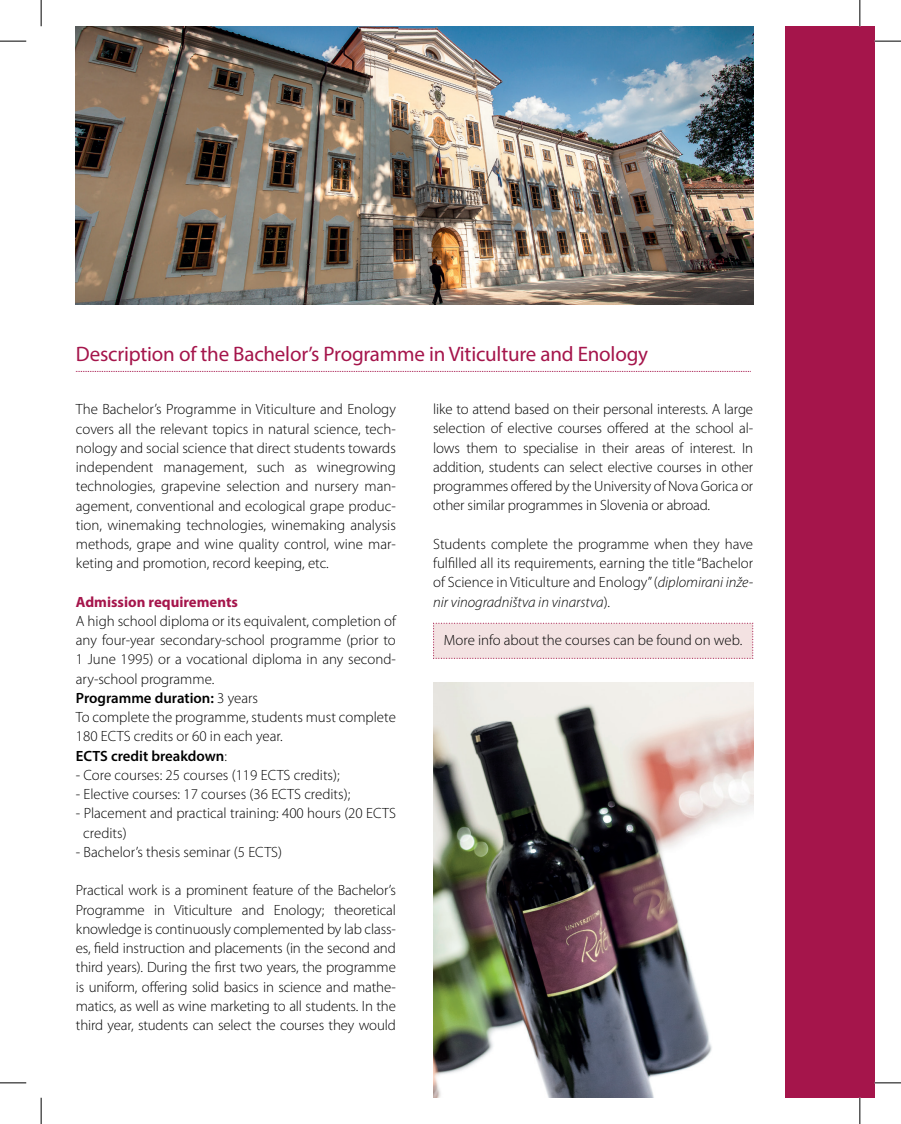
<style>
.page{position:relative;width:901px;height:1124px;background:#fff}
.page>*{position:absolute;margin:0;border:0;box-sizing:border-box;transform-origin:0 0}
.t1{font:21px "Myriad Pro";letter-spacing:-.01em;color:#a5154b}
.t2{font:300 14.88px/19.2px "Myriad Pro";color:#000;text-align:justify}
.t3{font:700 14.88px "Myriad Pro";color:#a5154b}
.s1{font-weight:600}
.s2{font-style:italic}
</style>
<div class="page">
<img style="left:433px;top:682px;width:320px;height:416px">
<div style="left:785px;top:26px;width:90px;height:1072px;background:#a5154b"></div>
<svg style="left:433px;top:622px;width:320px;height:37px;background:#f1dedf"></svg>
<svg style="left:76px;top:371px;width:675px;height:1px"></svg>
<img style="left:76px;top:26px;width:677px;height:279px">
<svg style="left:0;top:41px;width:26px;height:1px"></svg>
<svg style="left:875px;top:41px;width:26px;height:1px"></svg>
<svg style="left:0;top:1083px;width:26px;height:1px"></svg>
<svg style="left:875px;top:1083px;width:26px;height:1px"></svg>
<svg style="left:41px;top:0;width:1px;height:26px"></svg>
<svg style="left:41px;top:1098px;width:1px;height:26px"></svg>
<svg style="left:859px;top:0;width:1px;height:26px"></svg>
<svg style="left:859px;top:1098px;width:1px;height:26px"></svg>
<h1 class="t1" style="left:76px;top:341px;width:574px">Description of the Bachelor’s Programme in Viticulture and Enology</h1>
<p class="t2" style="left:76px;top:400px;width:322px">The Bachelor’s Programme in Viticulture and Enology covers all the relevant topics in natural science, tech&shy;nology and social science that direct students towards independent management, such as winegrowing technologies, grapevine selection and nursery man&shy;agement, conventional and ecological grape produc&shy;tion, winemaking technologies, winemaking analysis methods, grape and wine quality control, wine mar&shy;keting and promotion, record keeping, etc.</p>
<p class="t3" style="left:76px;top:592px;width:164px">Admission requirements</p>
<p class="t2" style="left:76px;top:611px;width:321px;text-align:left">A high school diploma or its equivalent, completion of any four-year secondary-school programme (prior to 1 June 1995) or a vocational diploma in any second&shy;ary-school programme.<br><span class="s1">Programme duration:</span> 3 years<br>To complete the programme, students must complete 180 ECTS credits or 60 in each year.<br><span class="s1">ECTS credit breakdown</span>:</p>
<p class="t2" style="left:76px;top:765px;width:265px">- Core courses: 25 courses (119 ECTS credits);</p>
<p class="t2" style="left:76px;top:785px;width:276px">- Elective courses: 17 courses (36 ECTS credits);</p>
<p class="t2" style="left:83px;top:804px;width:314px;text-indent:-7px">- Placement and practical training: 400 hours (20 ECTS credits)</p>
<p class="t2" style="left:76px;top:842px;width:208px">- Bachelor’s thesis seminar (5 ECTS)</p>
<p class="t2" style="left:76px;top:881px;width:322px">Practical work is a prominent feature of the Bachelor’s Programme in Viticulture and Enology; theoretical knowledge is continuously complemented by lab class&shy;es, field instruction and placements (in the second and third years). During the first two years, the programme is uniform, offering solid basics in science and mathe&shy;matics, as well as wine marketing to all students. In the third year, students can select the courses they would</p>
<p class="t2" style="left:433px;top:399px;width:322px">like to attend based on their personal interests. A large selection of elective courses offered at the school al&shy;lows them to specialise in their areas of interest. In addition, students can select elective courses in other programmes offered by the University of Nova Gorica or other similar programmes in Slovenia or abroad.</p>
<p class="t2" style="left:433px;top:534px;width:321px">Students complete the programme when they have fulfilled all its requirements, earning the title “Bachelor of Science in Viticulture and Enology” (<span class="s2">diplomirani inže&shy;nir vinogradništva in vinarstva</span>).</p>
<p class="t2" style="left:444px;top:630px;width:300px">More info about the courses can be found on web.</p>
</div>
